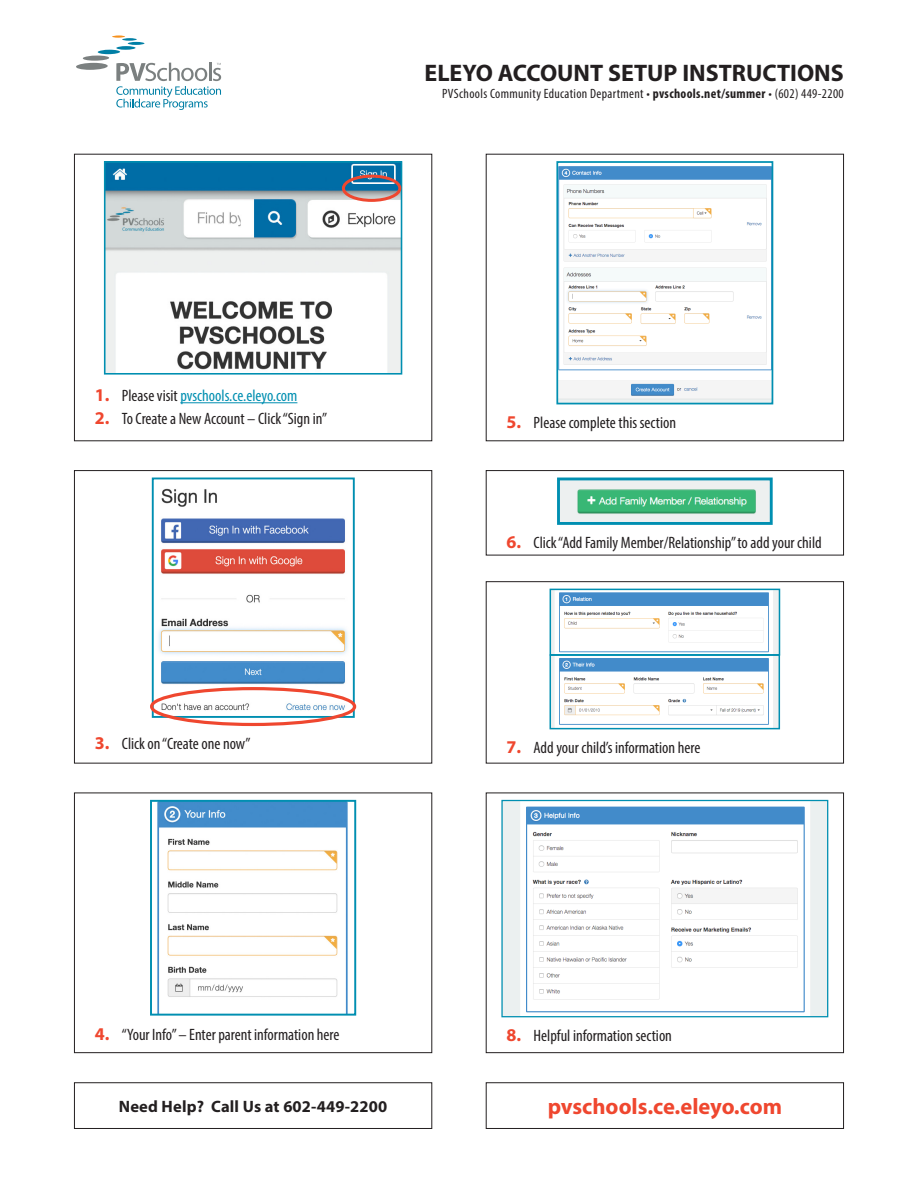
<style>
.page{position:relative;width:918px;height:1188px;background:#fff}
.page>*{position:absolute;margin:0;border:0;box-sizing:border-box;transform-origin:0 0}
.t1{font:700 24px "Myriad Pro";color:#231f20}
.Eleyo_URL{font:700 22.5px "Myriad Pro";color:#ef472f}
.t2{font:condensed 16.5px "Myriad Pro";color:#231f20}
.t3{font:condensed 16.5px "Myriad Pro";color:#008fb1}
.t4{font:700 16.5px "Myriad Pro";letter-spacing:.01em;color:#231f20}
.t5{font:condensed 13.5px "Myriad Pro";letter-spacing:.025em;color:#231f20}
.s1{font-weight:700}
.s2{font-weight:700;font-stretch:normal;font-size:18px;color:#ef472f}
.s3{color:#231f20}
</style>
<div class="page">
<img style="left:559px;top:166px;width:211px;height:235px">
<div style="left:556px;top:161px;width:217px;height:243px;border:2px solid #008fb1"></div>
<img style="left:561px;top:482px;width:208px;height:39px">
<div style="left:557px;top:478px;width:216px;height:47px;border:3px solid #008fb1"></div>
<div style="left:486px;top:470px;width:358px;height:85px;border:1px solid #231f20"></div>
<img style="left:553px;top:592px;width:224px;height:134px">
<div style="left:550px;top:589px;width:230px;height:67px;border:2px solid #008fb1"></div>
<div style="left:550px;top:654px;width:230px;height:75px;border:2px solid #008fb1"></div>
<div style="left:486px;top:581px;width:358px;height:182px;border:1px solid #231f20"></div>
<img style="left:503px;top:802px;width:323px;height:213px">
<div style="left:501px;top:800px;width:327px;height:217px;border:1px solid #008fb1"></div>
<div style="left:486px;top:793px;width:358px;height:260px;border:1px solid #231f20"></div>
<div style="left:486px;top:1083px;width:358px;height:46px;border:1px solid #231f20"></div>
<div style="left:74px;top:1083px;width:358px;height:46px;border:1px solid #231f20"></div>
<hr style="left:180px;top:402px;width:117px;height:1px;background:#008fb1">
<img style="left:107px;top:164px;width:292px;height:208px">
<div style="left:104px;top:161px;width:298px;height:214px;border:2px solid #008fb1"></div>
<img style="left:155px;top:488px;width:197px;height:227px">
<div style="left:152px;top:478px;width:203px;height:240px;border:2px solid #008fb1"></div>
<div style="left:150px;top:687px;width:206px;height:39px;border:3px solid #ef472f;border-radius:50%"></div>
<div style="left:74px;top:470px;width:358px;height:293px;border:1px solid #231f20"></div>
<img style="left:157px;top:803px;width:191px;height:210px">
<div style="left:150px;top:800px;width:206px;height:216px;border:2px solid #008fb1"></div>
<div style="left:74px;top:793px;width:358px;height:260px;border:1px solid #231f20"></div>
<div style="left:342px;top:175px;width:59px;height:27px;border:3px solid #ef472f;border-radius:50%"></div>
<svg style="left:116px;top:46px;width:20px;height:4px"></svg>
<hr style="left:127px;top:42px;width:18px;height:3px;background:#007fa5;border-radius:50%">
<hr style="left:122px;top:38px;width:15px;height:3px;background:#007fa5;border-radius:50%">
<svg style="left:112px;top:35px;width:13px;height:3px"></svg>
<svg style="left:76px;top:50px;width:145px;height:60px"></svg>
<p class="t1" style="left:425px;top:58px;width:421px">ELEYO ACCOUNT SETUP INSTRUCTIONS</p>
<p class="t5" style="left:442px;top:85px;width:403px">PVSchools Community Education Department • <span class="s1">pvschools.net/summer</span> • (602) 449-2200</p>
<p class="t3" style="left:95px;top:386px;width:204px"><span class="s2">1.</span> <span class="s3">Please visit</span> pvschools.ce.eleyo.com</p>
<p class="t2" style="left:95px;top:409px;width:234px"><span class="s2">2.</span> To Create a New Account – Click “Sign in”</p>
<p class="t2" style="left:95px;top:734px;width:157px"><span class="s2">3.</span> Click on “Create one now”</p>
<p class="t2" style="left:95px;top:1025px;width:246px"><span class="s2">4.</span> “Your Info” – Enter parent information here</p>
<p class="t2" style="left:507px;top:412px;width:171px"><span class="s2">5.</span> Please complete this section</p>
<p class="t2" style="left:507px;top:533px;width:317px"><span class="s2">6.</span> Click “Add Family Member/Relationship” to add your child</p>
<p class="t2" style="left:507px;top:737px;width:195px"><span class="s2">7.</span> Add your child’s information here</p>
<p class="t2" style="left:507px;top:1025px;width:167px"><span class="s2">8.</span> Helpful information section</p>
<p class="t4" style="left:119px;top:1095px;width:270px">Need Help? Call Us at 602-449-2200</p>
<p class="Eleyo_URL" style="left:548px;top:1092px;width:236px">pvschools.ce.eleyo.com</p>
</div>
